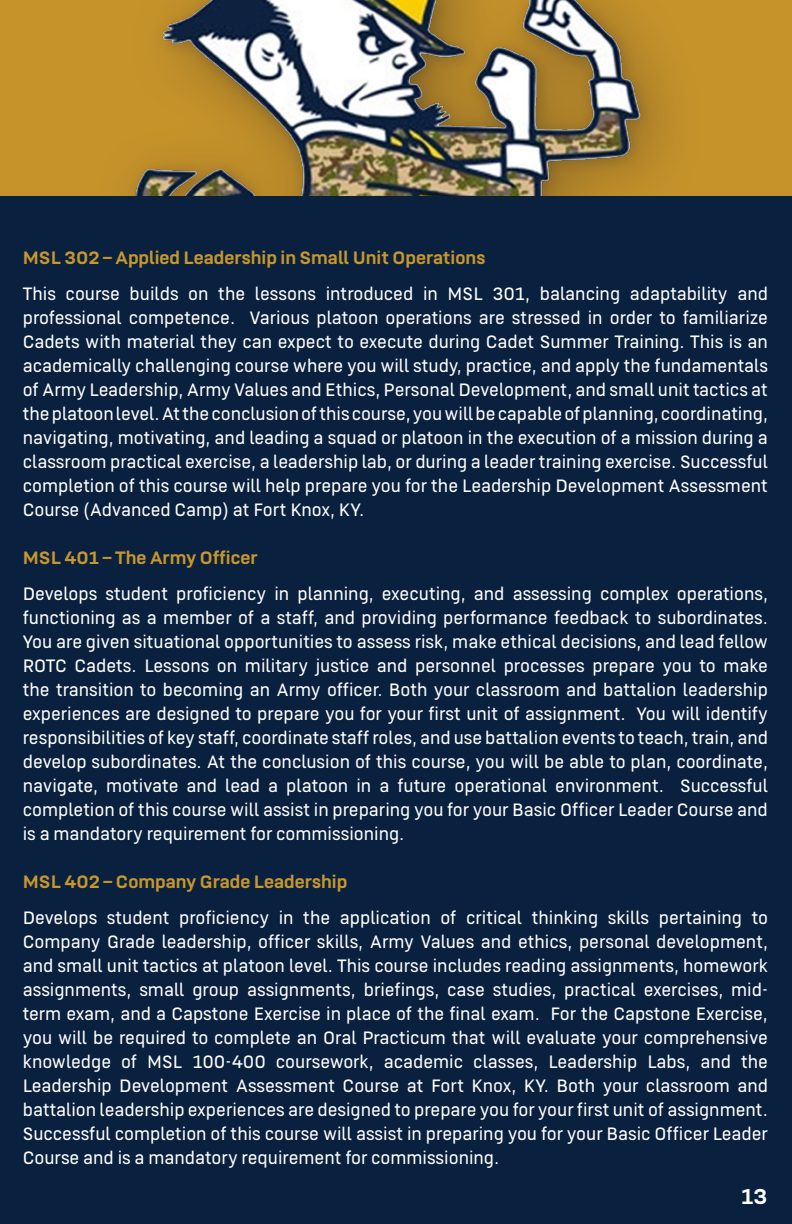
<style>
.page{position:relative;width:792px;height:1224px;background:#09213f}
.page>*{position:absolute;margin:0;border:0;box-sizing:border-box;transform-origin:0 0}
.t1{font:700 24px "US Army";color:#fff}
.t2{font:300 20px/24px "US Army";color:#fff;text-align:justify}
.t3{font:700 20px "US Army";color:#c8972b}
</style>
<div class="page">
<div style="left:0;top:0;width:792px;height:196px;background:#c6932b"></div>
<img style="left:131px;top:0;width:539px;height:196px">
<p class="t3" style="left:23px;top:247px;width:464px">MSL 302 – Applied Leadership in Small Unit Operations</p>
<p class="t2" style="left:23px;top:282px;width:747px">This course builds on the lessons introduced in MSL 301, balancing adaptability and professional competence. Various platoon operations are stressed in order to familiarize Cadets with material they can expect to execute during Cadet Summer Training. This is an academically challenging course where you will study, practice, and apply the fundamentals of Army Leadership, Army Values and Ethics, Personal Development, and small unit tactics at the platoon level. At the conclusion of this course, you will be capable of planning, coordinating, navigating, motivating, and leading a squad or platoon in the execution of a mission during a classroom practical exercise, a leadership lab, or during a leader training exercise. Successful completion of this course will help prepare you for the Leadership Development Assessment Course (Advanced Camp) at Fort Knox, KY.</p>
<p class="t3" style="left:23px;top:547px;width:236px">MSL 401 – The Army Officer</p>
<p class="t2" style="left:23px;top:582px;width:747px">Develops student proficiency in planning, executing, and assessing complex operations, functioning as a member of a staff, and providing performance feedback to subordinates.<br>You are given situational opportunities to assess risk, make ethical decisions, and lead fellow ROTC Cadets. Lessons on military justice and personnel processes prepare you to make the transition to becoming an Army officer. Both your classroom and battalion leadership experiences are designed to prepare you for your first unit of assignment. You will identify responsibilities of key staff, coordinate staff roles, and use battalion events to teach, train, and develop subordinates. At the conclusion of this course, you will be able to plan, coordinate, navigate, motivate and lead a platoon in a future operational environment. Successful completion of this course will assist in preparing you for your Basic Officer Leader Course and is a mandatory requirement for commissioning.</p>
<p class="t3" style="left:23px;top:871px;width:326px">MSL 402 – Company Grade Leadership</p>
<p class="t2" style="left:23px;top:906px;width:747px">Develops student proficiency in the application of critical thinking skills pertaining to Company Grade leadership, officer skills, Army Values and ethics, personal development, and small unit tactics at platoon level. This course includes reading assignments, homework assignments, small group assignments, briefings, case studies, practical exercises, mid&shy;term exam, and a Capstone Exercise in place of the final exam. For the Capstone Exercise, you will be required to complete an Oral Practicum that will evaluate your comprehensive knowledge of MSL 100-400 coursework, academic classes, Leadership Labs, and the Leadership Development Assessment Course at Fort Knox, KY. Both your classroom and battalion leadership experiences are designed to prepare you for your first unit of assignment.<br>Successful completion of this course will assist in preparing you for your Basic Officer Leader Course and is a mandatory requirement for commissioning.</p>
<p class="t1" style="left:741px;top:1183px;width:28px">13</p>
</div>
